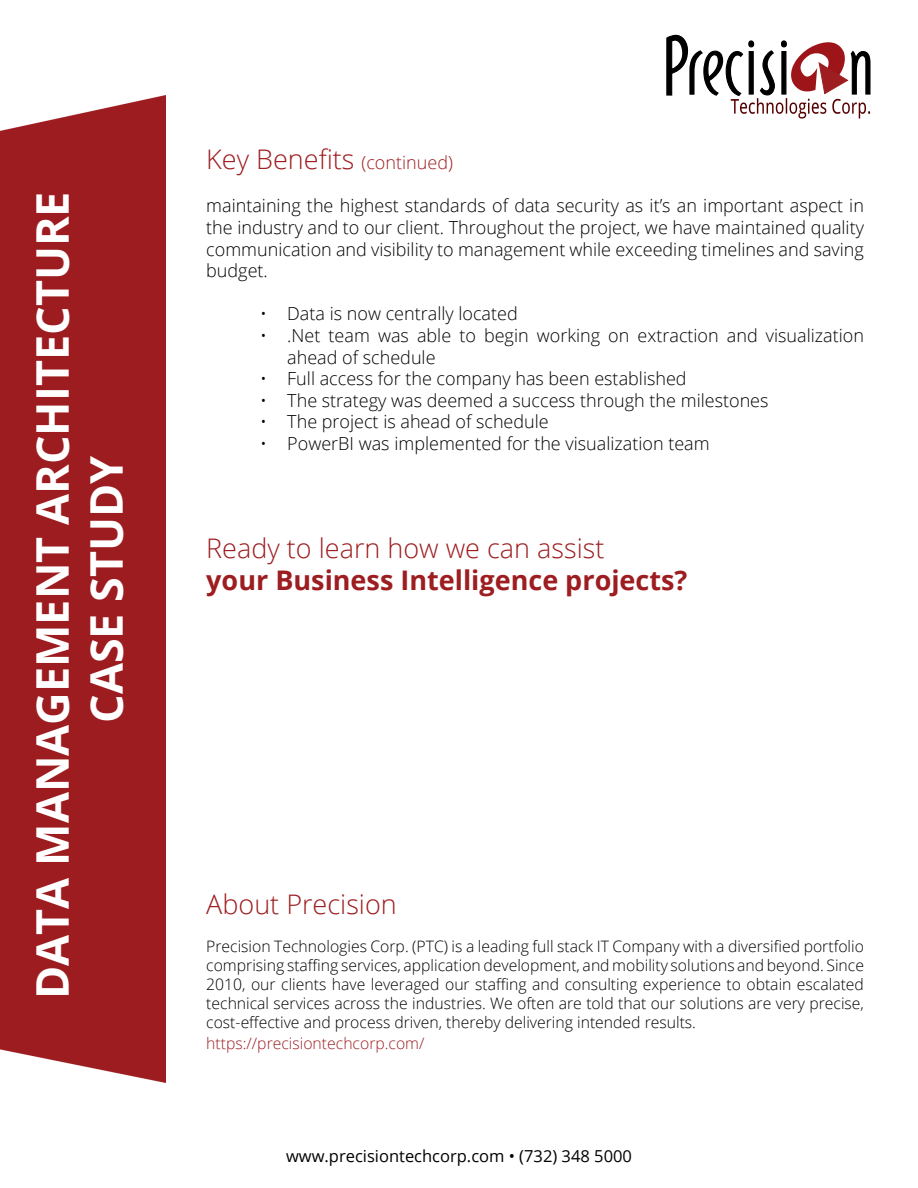
<style>
.page{position:relative;width:918px;height:1188px;background:#fff}
.page>*{position:absolute;margin:0;border:0;box-sizing:border-box;transform-origin:0 0}
.t1{font:700 45px/54px "Open Sans";color:#fff;text-align:center}
.t2{font:300 27px "Open Sans";color:#9d1d20}
.t3{font:700 27px "Open Sans";color:#9d1d20}
.t4{font:300 18px/21.6px "Open Sans";color:#000;text-align:justify}
.t5{font:16.5px "Open Sans";color:#000}
.t6{font:300 15.75px/18.9px "Open Sans";color:#000;text-align:justify}
.t7{font:300 15.75px "Open Sans";color:#9d1d20}
.s1{font-size:18px}
</style>
<div class="page">
<div style="left:0;top:95px;width:166px;height:988px;background:#9d1c20"></div>
<svg style="left:666px;top:34px;width:205px;height:85px"></svg>
<h1 class="t1" style="left:24px;top:999px;width:809px;rotate:-90deg">DATA MANAGEMENT ARCHITECTURE<br>CASE STUDY</h1>
<h2 class="t2" style="left:206px;top:141px;width:248px">Key Benefits <span class="s1">(continued)</span></h2>
<p class="t4" style="left:206px;top:195px;width:659px">maintaining the highest standards of data security as it’s an important aspect in the industry and to our client. Throughout the project, we have maintained quality communication and visibility to management while exceeding timelines and saving budget.</p>
<p class="t4" style="left:260px;top:303px;width:259px">• Data is now centrally located</p>
<p class="t4" style="left:287px;top:324px;width:578px;text-indent:-27px">• .Net team was able to begin working on extraction and visualization ahead of schedule</p>
<p class="t4" style="left:260px;top:367px;width:428px">• Full access for the company has been established</p>
<p class="t4" style="left:260px;top:389px;width:510px">• The strategy was deemed a success through the milestones</p>
<p class="t4" style="left:260px;top:411px;width:290px">• The project is ahead of schedule</p>
<p class="t4" style="left:260px;top:432px;width:451px">• PowerBI was implemented for the visualization team</p>
<h2 class="t2" style="left:206px;top:530px;width:400px">Ready to learn how we can assist</h2>
<h2 class="t3" style="left:206px;top:561px;width:483px">your Business Intelligence projects?</h2>
<h2 class="t2" style="left:206px;top:886px;width:192px">About Precision</h2>
<p class="t6" style="left:206px;top:937px;width:659px">Precision Technologies Corp. (PTC) is a leading full stack IT Company with a diversified portfolio comprising staffing services, application development, and mobility solutions and beyond. Since 2010, our clients have leveraged our staffing and consulting experience to obtain escalated technical services across the industries. We often are told that our solutions are very precise, cost-effective and process driven, thereby delivering intended results.</p>
<p class="t7" style="left:206px;top:1033px;width:220px">https://precisiontechcorp.com/</p>
<p class="t5" style="left:286px;top:1145px;width:347px">www.precisiontechcorp.com • (732) 348 5000</p>
</div>
